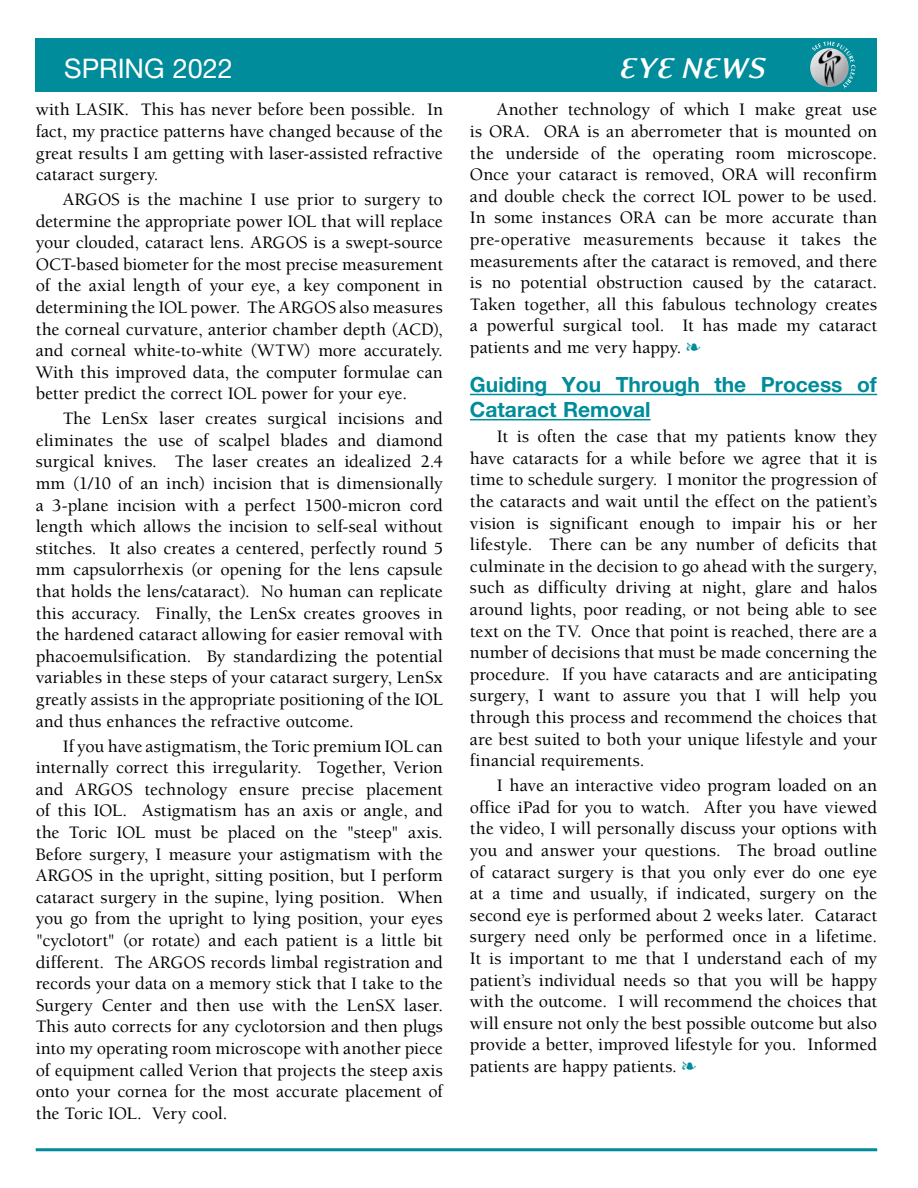
<style>
.page{position:relative;width:918px;height:1188px;background:#fff}
.page>*{position:absolute;margin:0;border:0;box-sizing:border-box;transform-origin:0 0}
.t1{font:33px "Eidetic Modern Bold Italic TT";color:#fff}
.t2{font:27px "Helvetica Neue";color:#fff}
.t3{font:700 21px/25.2px "Helvetica Neue";color:#008c9a}
.t4{font:500 18px/21.6px "Berkeley";color:#000;text-align:justify}
.s1{color:#008c9a}
</style>
<div class="page">
<hr style="left:36px;top:1148px;width:841px;height:3px;background:#008c9a">
<div style="left:36px;top:38px;width:841px;height:54px;background:#008c9a"></div>
<hr style="left:470px;top:394px;width:407px;height:1px;background:#008c9a">
<hr style="left:470px;top:419px;width:181px;height:1px;background:#008c9a">
<svg style="left:812px;top:41px;width:43px;height:48px"></svg>
<img style="left:810px;top:48px;width:39px;height:39px;border-radius:19px">
<h2 class="t2" style="left:64px;top:52px;width:170px">SPRING 2022</h2>
<h1 class="t1" style="left:619px;top:51px;width:148px">EYE NEWS</h1>
<p class="t4" style="left:36px;top:99px;width:409px">with LASIK. This has never before been possible. In fact, my practice patterns have changed because of the great results I am getting with laser-assisted refractive cataract surgery.</p>
<p class="t4" style="left:36px;top:189px;width:409px;text-indent:27px">ARGOS is the machine I use prior to surgery to determine the appropriate power IOL that will replace your clouded, cataract lens. ARGOS is a swept-source OCT-based biometer for the most precise measurement of the axial length of your eye, a key component in determining the IOL power. The ARGOS also measures the corneal curvature, anterior chamber depth (ACD), and corneal white-to-white (WTW) more accurately.<br>With this improved data, the computer formulae can better predict the correct IOL power for your eye.</p>
<p class="t4" style="left:36px;top:408px;width:409px;text-indent:27px">The LenSx laser creates surgical incisions and eliminates the use of scalpel blades and diamond surgical knives. The laser creates an idealized 2.4 mm (1/10 of an inch) incision that is dimensionally a 3-plane incision with a perfect 1500-micron cord length which allows the incision to self-seal without stitches. It also creates a centered, perfectly round 5 mm capsulorrhexis (or opening for the lens capsule that holds the lens/cataract). No human can replicate this accuracy. Finally, the LenSx creates grooves in the hardened cataract allowing for easier removal with phacoemulsification. By standardizing the potential variables in these steps of your cataract surgery, LenSx greatly assists in the appropriate positioning of the IOL and thus enhances the refractive outcome.</p>
<p class="t4" style="left:36px;top:735px;width:409px;text-indent:27px">If you have astigmatism, the Toric premium IOL can internally correct this irregularity. Together, Verion and ARGOS technology ensure precise placement of this IOL. Astigmatism has an axis or angle, and the Toric IOL must be placed on the "steep" axis.<br>Before surgery, I measure your astigmatism with the ARGOS in the upright, sitting position, but I perform cataract surgery in the supine, lying position. When you go from the upright to lying position, your eyes "cyclotort" (or rotate) and each patient is a little bit different. The ARGOS records limbal registration and records your data on a memory stick that I take to the Surgery Center and then use with the LenSX laser.<br>This auto corrects for any cyclotorsion and then plugs into my operating room microscope with another piece of equipment called Verion that projects the steep axis onto your cornea for the most accurate placement of the Toric IOL. Very cool.</p>
<p class="t4" style="left:470px;top:99px;width:409px;text-indent:27px">Another technology of which I make great use is ORA. ORA is an aberrometer that is mounted on the underside of the operating room microscope.<br>Once your cataract is removed, ORA will reconfirm and double check the correct IOL power to be used.<br>In some instances ORA can be more accurate than pre-operative measurements because it takes the measurements after the cataract is removed, and there is no potential obstruction caused by the cataract.<br>Taken together, all this fabulous technology creates a powerful surgical tool. It has made my cataract patients and me very happy. <span class="s1">❧</span></p>
<p class="t3" style="left:470px;top:372px;width:409px">Guiding You Through the Process of<br>Cataract Removal</p>
<p class="t4" style="left:470px;top:426px;width:409px;text-indent:27px">It is often the case that my patients know they have cataracts for a while before we agree that it is time to schedule surgery. I monitor the progression of the cataracts and wait until the effect on the patient’s vision is significant enough to impair his or her lifestyle. There can be any number of deficits that culminate in the decision to go ahead with the surgery, such as difficulty driving at night, glare and halos around lights, poor reading, or not being able to see text on the TV. Once that point is reached, there are a number of decisions that must be made concerning the procedure. If you have cataracts and are anticipating surgery, I want to assure you that I will help you through this process and recommend the choices that are best suited to both your unique lifestyle and your financial requirements.</p>
<p class="t4" style="left:470px;top:775px;width:409px;text-indent:27px">I have an interactive video program loaded on an office iPad for you to watch. After you have viewed the video, I will personally discuss your options with you and answer your questions. The broad outline of cataract surgery is that you only ever do one eye at a time and usually, if indicated, surgery on the second eye is performed about 2 weeks later. Cataract surgery need only be performed once in a lifetime.<br>It is important to me that I understand each of my patient’s individual needs so that you will be happy with the outcome. I will recommend the choices that will ensure not only the best possible outcome but also provide a better, improved lifestyle for you. Informed patients are happy patients. <span class="s1">❧</span></p>
</div>
